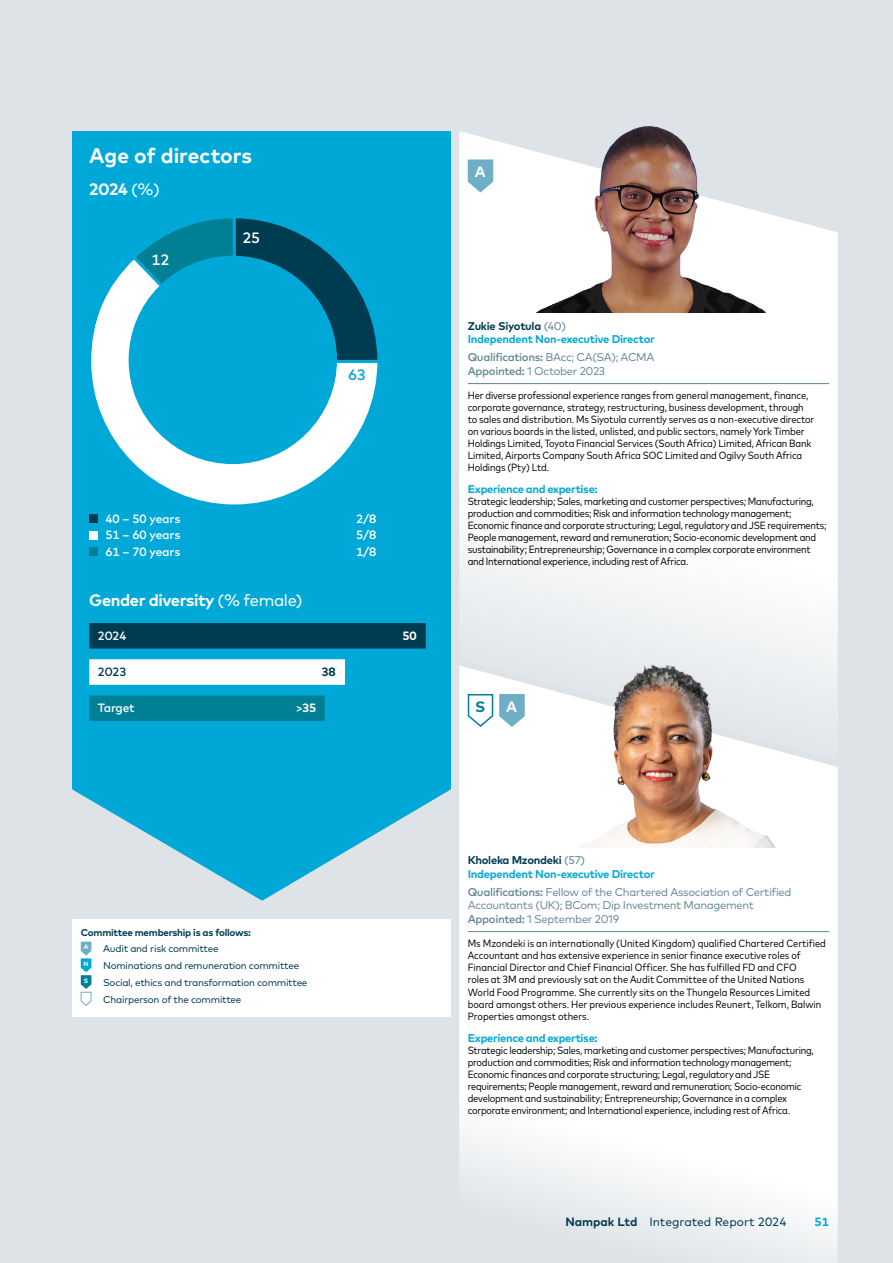
<style>
.page{position:relative;width:893px;height:1263px;background:#dee3e7}
.page>*{position:absolute;margin:0;border:0;box-sizing:border-box;transform-origin:0 0}
.t1{font:700 21px "Mark Pro";letter-spacing:-.005em;color:#fff}
.t2{font:700 16.5px "Mark Pro";letter-spacing:-.025em;color:#fff}
.t3{font:500 15px "Mark Pro";color:#fff}
.t4{font:700 15px "Mark Pro";color:#fff}
.t5{font:500 15px "Mark Pro";color:#00a8d7}
.t6{font:700 15px "Mark Pro";color:#007f95}
.t7{font:500 12px "Mark Pro";letter-spacing:-.015em;color:#fff}
.t8{font:12px "Mark Pro";color:#003c51}
.t9{font:700 12px "Mark Pro";color:#fff}
.t10{font:500 12px "Mark Pro";color:#003c51}
.t11{font:700 12px "Mark Pro";color:#003c51}
.t12{font:700 12px "Mark Pro";color:#00a8d7}
.t13{font:11.25px/13.5px "Mark Pro";letter-spacing:-.03em;color:#5f8492}
.t14{font:700 11.25px "Mark Pro";letter-spacing:-.03em;color:#00a8d7}
.t15{font:700 11.25px "Mark Pro";letter-spacing:-.025em;color:#003c51}
.t16{font:condensed 10.5px/12px "Mark Pro";letter-spacing:-.02em;color:#000}
.t17{font:condensed 10.5px/12px "Mark Pro";color:#000}
.t18{font:9.9px "Mark Pro";letter-spacing:-.025em;color:#003c51}
.t19{font:700 9.9px "Mark Pro";letter-spacing:-.025em;color:#003c51}
.t20{font:700 6.3px "Mark Pro";color:#fff}
.s1{font-weight:400}
.s2{font-weight:500}
.s3{font-weight:400;color:#5f8492}
.s4{font-weight:700}
</style>
<div class="page">
<svg style="left:459px;top:313px;width:379px;height:341px;background:#fafbfb"></svg>
<svg style="left:459px;top:847px;width:379px;height:416px;background:#fafafb"></svg>
<hr style="left:468px;top:931px;width:361px;height:1px;background:#5f8492">
<hr style="left:468px;top:383px;width:361px;height:1px;background:#5f8492">
<img style="left:459px;top:126px;width:379px;height:187px">
<img style="left:459px;top:654px;width:379px;height:193px">
<svg style="left:468px;top:159px;width:25px;height:33px"></svg>
<div style="left:72px;top:919px;width:379px;height:97px;background:#fff"></div>
<svg style="left:80px;top:942px;width:12px;height:64px"></svg>
<svg style="left:72px;top:788px;width:379px;height:113px"></svg>
<div style="left:72px;top:131px;width:379px;height:657px;background:#00a8d7"></div>
<div style="left:89px;top:514px;width:9px;height:9px;background:#003c51"></div>
<div style="left:89px;top:531px;width:9px;height:8px;background:#fff"></div>
<div style="left:89px;top:547px;width:9px;height:9px;background:#007f95"></div>
<div style="left:89px;top:623px;width:337px;height:25px;background:#003c51"></div>
<div style="left:89px;top:659px;width:256px;height:26px;background:#fff"></div>
<div style="left:89px;top:695px;width:236px;height:26px;background:#007f95"></div>
<svg style="left:467px;top:693px;width:58px;height:35px;background:#bad9e3"></svg>
<svg style="left:91px;top:263px;width:287px;height:242px"></svg>
<svg style="left:130px;top:218px;width:248px;height:148px"></svg>
<div style="left:129px;top:256px;width:208px;height:208px;background:#00a8d7;border-radius:50%"></div>
<p class="t1" style="left:89px;top:139px;width:164px">Age of directors</p>
<p class="t2" style="left:89px;top:177px;width:72px">2024 <span class="s1">(%)</span></p>
<p class="t3" style="left:152px;top:248px;width:19px">12</p>
<p class="t3" style="left:243px;top:226px;width:19px">25</p>
<p class="t5" style="left:348px;top:364px;width:19px">63</p>
<p class="t7" style="left:106px;top:509px;width:77px">40 – 50 years</p>
<p class="t7" style="left:356px;top:509px;width:22px">2/8</p>
<p class="t7" style="left:106px;top:526px;width:77px">51 – 60 years</p>
<p class="t7" style="left:356px;top:526px;width:22px">5/8</p>
<p class="t7" style="left:106px;top:542px;width:77px">61 – 70 years</p>
<p class="t7" style="left:356px;top:542px;width:22px">1/8</p>
<p class="t2" style="left:89px;top:588px;width:215px">Gender diversity <span class="s1">(% female)</span></p>
<p class="t7" style="left:98px;top:627px;width:30px">2024</p>
<p class="t9" style="left:402px;top:627px;width:16px">50</p>
<p class="t10" style="left:98px;top:663px;width:30px">2023</p>
<p class="t11" style="left:321px;top:663px;width:16px">38</p>
<p class="t7" style="left:98px;top:699px;width:38px">Target</p>
<p class="t9" style="left:296px;top:699px;width:22px"><span class="s2">&gt;</span>35</p>
<p class="t4" style="left:475px;top:161px;width:13px">A</p>
<p class="t15" style="left:468px;top:317px;width:100px">Zukie Siyotula <span class="s3">(40)</span></p>
<p class="t14" style="left:468px;top:331px;width:189px">Independent Non-executive Director</p>
<p class="t13" style="left:468px;top:350px;width:188px"><span class="s2">Qualifications:</span> BAcc; CA(SA); ACMA</p>
<p class="t13" style="left:468px;top:363px;width:139px"><span class="s2">Appointed:</span> 1 October 2023</p>
<p class="t16" style="left:468px;top:389px;width:348px">Her diverse professional experience ranges from general management, finance, corporate governance, strategy, restructuring, business development, through to sales and distribution. Ms Siyotula currently serves as a non-executive director on various boards in the listed, unlisted, and public sectors, namely York Timber Holdings Limited, Toyota Financial Services (South Africa) Limited, African Bank Limited, Airports Company South Africa SOC Limited and Ogilvy South Africa Holdings (Pty) Ltd.</p>
<p class="t14" style="left:468px;top:481px;width:131px">Experience and expertise:</p>
<p class="t16" style="left:468px;top:495px;width:360px">Strategic leadership; Sales, marketing and customer perspectives; Manufacturing, production and commodities; Risk and information technology management; Economic finance and corporate structuring; Legal, regulatory and JSE requirements; People management, reward and remuneration; Socio-economic development and sustainability; Entrepreneurship; Governance in a complex corporate environment and International experience, including rest of Africa.</p>
<p class="t6" style="left:475px;top:695px;width:12px">S</p>
<p class="t4" style="left:506px;top:695px;width:13px">A</p>
<p class="t19" style="left:81px;top:924px;width:172px">Committee membership is as follows:</p>
<p class="t20" style="left:84px;top:942px;width:6px">A</p>
<p class="t18" style="left:103px;top:941px;width:117px">Audit and risk committee</p>
<p class="t20" style="left:84px;top:959px;width:6px">N</p>
<p class="t18" style="left:103px;top:958px;width:198px">Nominations and remuneration committee</p>
<p class="t20" style="left:84px;top:976px;width:6px">S</p>
<p class="t18" style="left:103px;top:975px;width:206px">Social, ethics and transformation committee</p>
<p class="t18" style="left:103px;top:992px;width:140px">Chairperson of the committee</p>
<p class="t15" style="left:468px;top:852px;width:119px">Kholeka Mzondeki <span class="s3">(57)</span></p>
<p class="t14" style="left:468px;top:865px;width:189px">Independent Non-executive Director</p>
<p class="t13" style="left:468px;top:884px;width:325px"><span class="s2">Qualifications:</span> Fellow of the Chartered Association of Certified<br>Accountants (UK); BCom; Dip Investment Management</p>
<p class="t13" style="left:468px;top:911px;width:153px"><span class="s2">Appointed:</span> 1 September 2019</p>
<p class="t17" style="left:468px;top:937px;width:360px">Ms Mzondeki is an internationally (United Kingdom) qualified Chartered Certified Accountant and has extensive experience in senior finance executive roles of Financial Director and Chief Financial Officer. She has fulfilled FD and CFO<br>roles at 3M and previously sat on the Audit Committee of the United Nations World Food Programme. She currently sits on the Thungela Resources Limited board amongst others. Her previous experience includes Reunert, Telkom, Balwin Properties amongst others.</p>
<p class="t14" style="left:468px;top:1029px;width:131px">Experience and expertise:</p>
<p class="t16" style="left:468px;top:1043px;width:348px">Strategic leadership; Sales, marketing and customer perspectives; Manufacturing, production and commodities; Risk and information technology management; Economic finances and corporate structuring; Legal, regulatory and JSE requirements; People management, reward and remuneration; Socio-economic development and sustainability; Entrepreneurship; Governance in a complex corporate environment; and International experience, including rest of Africa.</p>
<p class="t8" style="left:565px;top:1212px;width:223px"><span class="s4">Nampak Ltd</span> Integrated Report 2024</p>
<p class="t12" style="left:815px;top:1212px;width:16px">51</p>
</div>
